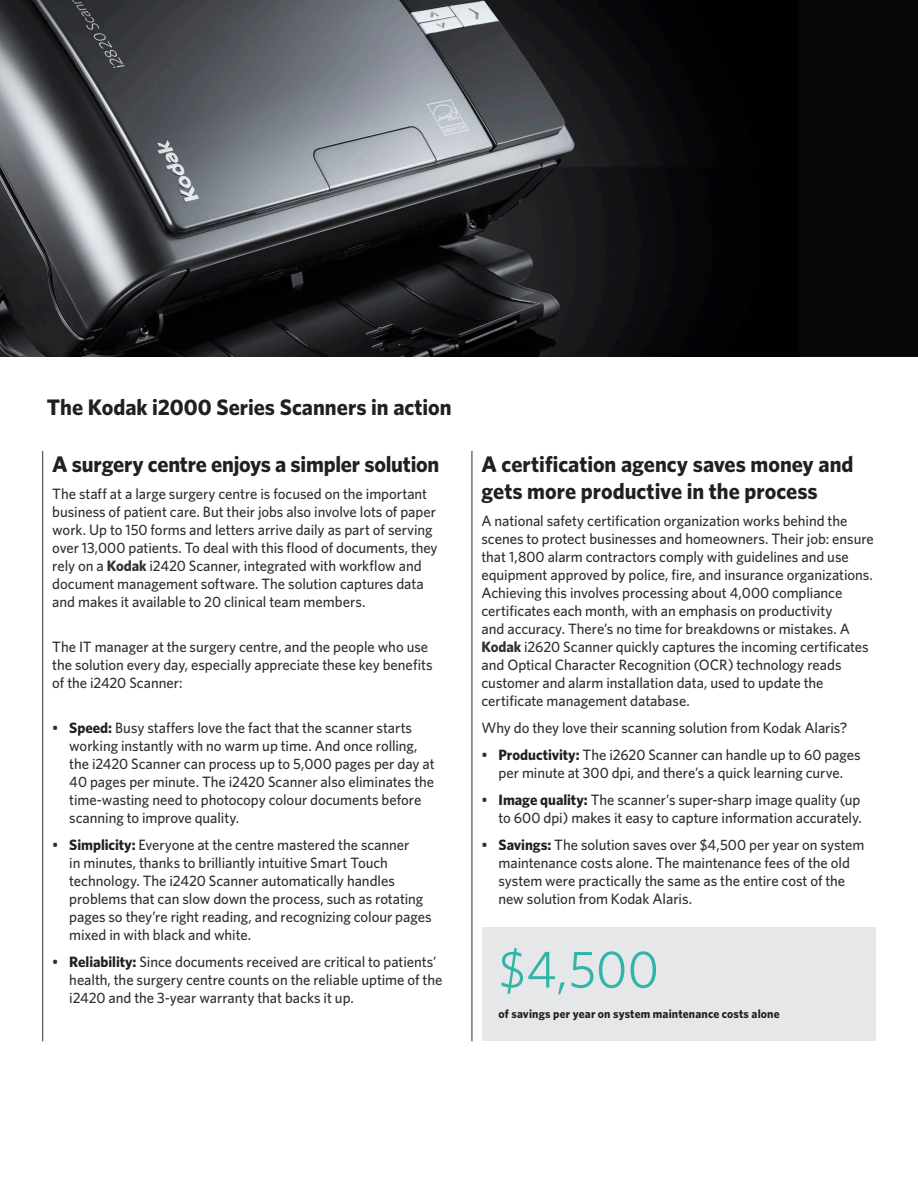
<style>
.page{position:relative;width:918px;height:1188px;background:#fff}
.page>*{position:absolute;margin:0;border:0;box-sizing:border-box;transform-origin:0 0}
.Emphasis_figure{font:52.5px "Whitney";color:#32b4a9}
.Chapter_headline_2{font:700 22.5px "Whitney";letter-spacing:-.005em;color:#231f20}
.Body_copy_4mm_inde{font:700 22.5px/27px "Whitney";color:#231f20}
.Body_copy_4mm_inde-2{font:500 15px/18px "Whitney";letter-spacing:-.005em;color:#312f30}
.Body_copy{font:500 15px/18px "Whitney";letter-spacing:-.005em;color:#312f30}
.Emphasis_copy_1{font:500 15px/18px "Whitney";letter-spacing:-.005em;color:#312f30}
.Small_Body_copy{font:700 12px "Whitney";letter-spacing:.015em;color:#231f20}
.s1{font-weight:700}
.s2{font-weight:700;color:#231f20}
</style>
<div class="page">
<div style="left:0;top:0;width:918px;height:357px;background:#060709"></div>
<img style="left:0;top:0;width:662px;height:357px">
<hr style="left:42px;top:451px;width:1px;height:590px;background:#312f30">
<hr style="left:472px;top:451px;width:1px;height:590px;background:#312f30">
<div style="left:482px;top:927px;width:393px;height:114px;background:#e6e7e9"></div>
<p class="Chapter_headline_2" style="left:47px;top:393px;width:406px">The Kodak i2000 Series Scanners in action</p>
<p class="Chapter_headline_2" style="left:52px;top:450px;width:389px">A surgery centre enjoys a simpler solution</p>
<p class="Emphasis_copy_1" style="left:52px;top:484px;width:387px">The staff at a large surgery centre is focused on the important business of patient care. But their jobs also involve lots of paper work. Up to 150 forms and letters arrive daily as part of serving over 13,000 patients. To deal with this flood of documents, they rely on a <span class="s1">Kodak</span> i2420 Scanner, integrated with workflow and document management software. The solution captures data and makes it available to 20 clinical team members.</p>
<p class="Emphasis_copy_1" style="left:52px;top:637px;width:382px">The IT manager at the surgery centre, and the people who use the solution every day, especially appreciate these key benefits of the i2420 Scanner:</p>
<p class="Body_copy_4mm_inde-2" style="left:69px;top:718px;width:367px;text-indent:-17px">• <span class="s2">Speed:</span> Busy staffers love the fact that the scanner starts working instantly with no warm up time. And once rolling, the i2420 Scanner can process up to 5,000 pages per day at 40 pages per minute. The i2420 Scanner also eliminates the time-wasting need to photocopy colour documents before scanning to improve quality.</p>
<p class="Body_copy_4mm_inde-2" style="left:69px;top:835px;width:364px;text-indent:-17px">• <span class="s2">Simplicity:</span> Everyone at the centre mastered the scanner<br>in minutes, thanks to brilliantly intuitive Smart Touch technology. The i2420 Scanner automatically handles problems that can slow down the process, such as rotating pages so they’re right reading, and recognizing colour pages mixed in with black and white.</p>
<p class="Body_copy_4mm_inde-2" style="left:69px;top:952px;width:375px;text-indent:-17px">• <span class="s2">Reliability:</span> Since documents received are critical to patients’ health, the surgery centre counts on the reliable uptime of the i2420 and the 3-year warranty that backs it up.</p>
<p class="Body_copy_4mm_inde" style="left:482px;top:450px;width:373px">A certification agency saves money and gets more productive in the process</p>
<p class="Body_copy" style="left:482px;top:511px;width:394px">A national safety certification organization works behind the scenes to protect businesses and homeowners. Their job: ensure that 1,800 alarm contractors comply with guidelines and use equipment approved by police, fire, and insurance organizations.<br>Achieving this involves processing about 4,000 compliance certificates each month, with an emphasis on productivity<br>and accuracy. There’s no time for breakdowns or mistakes. A <span class="s1">Kodak</span> i2620 Scanner quickly captures the incoming certificates and Optical Character Recognition (OCR) technology reads customer and alarm installation data, used to update the certificate management database.</p>
<p class="Body_copy" style="left:482px;top:718px;width:367px">Why do they love their scanning solution from Kodak Alaris?</p>
<p class="Body_copy_4mm_inde-2" style="left:482px;top:745px;width:381px;text-align:center">• <span class="s2">Productivity:</span> The i2620 Scanner can handle up to 60 pages per minute at 300 dpi, and there’s a quick learning curve.</p>
<p class="Body_copy_4mm_inde-2" style="left:482px;top:790px;width:382px;text-align:right">• <span class="s2">Image quality:</span> The scanner’s super-sharp image quality (up to 600 dpi) makes it easy to capture information accurately.</p>
<p class="Body_copy_4mm_inde-2" style="left:499px;top:835px;width:367px;text-indent:-17px">• <span class="s2">Savings:</span> The solution saves over $4,500 per year on system maintenance costs alone. The maintenance fees of the old system were practically the same as the entire cost of the new solution from Kodak Alaris.</p>
<p class="Emphasis_figure" style="left:499px;top:938px;width:162px">$4,500</p>
<p class="Small_Body_copy" style="left:499px;top:1006px;width:283px">of savings per year on system maintenance costs alone</p>
</div>
